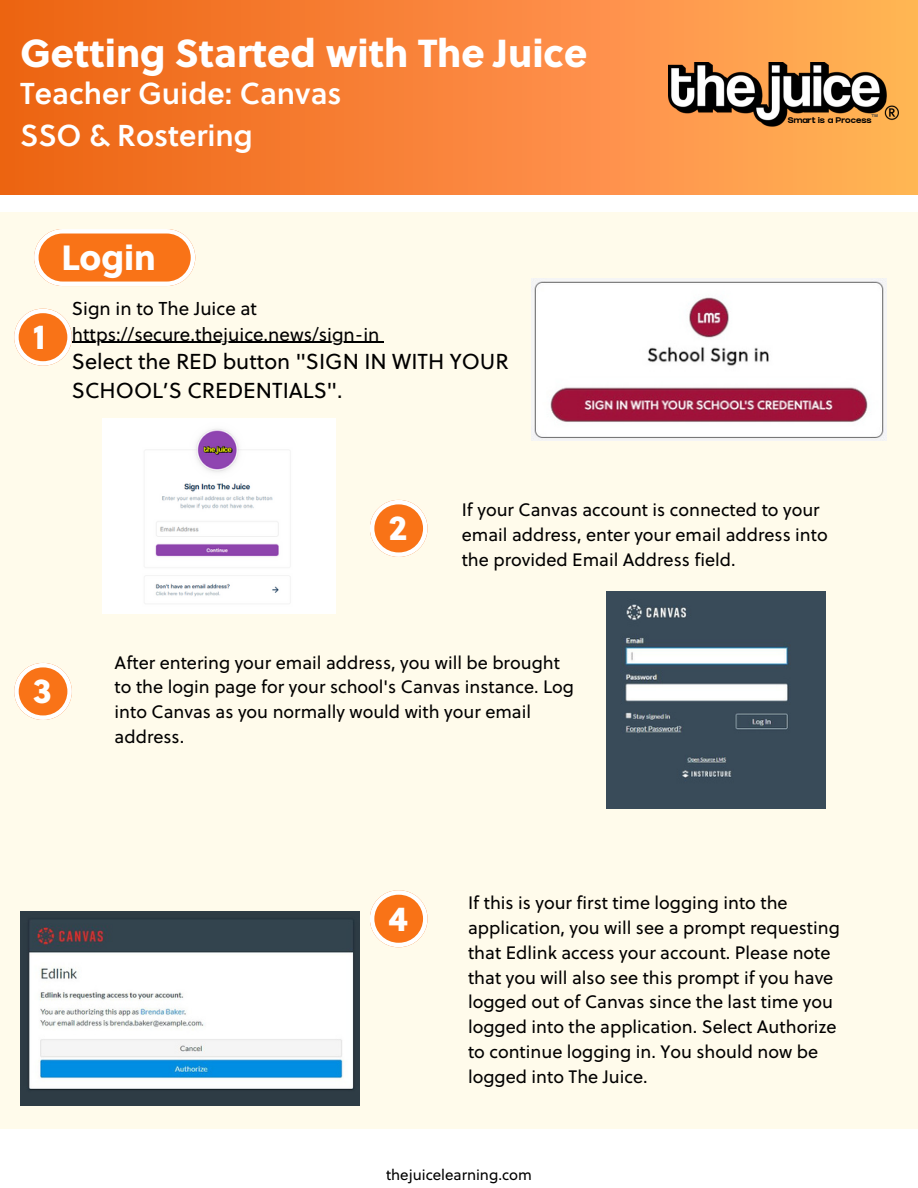
<style>
.page{position:relative;width:918px;height:1188px;background:#fff}
.page>*{position:absolute;margin:0;border:0;box-sizing:border-box;transform-origin:0 0}
.t1{font:39px "Soleil Xb";color:#fff}
.t2{font:34.95px "Soleil Xb";color:#fefefe}
.t3{font:30px/41.7px "Soleil Sb";color:#fff}
.t4{font:21.6px/29.2px "Soleil";color:#000}
.t5{font:18.6px "Soleil";color:#000}
.t6{font:18px/24.8px "Soleil";color:#000}
.t7{font:15px "Soleil";color:#000}
.t8{font:8.1px "GRIFTER Bold";color:#000}
.t9{font:3.9px "GRIFTER Bold";color:#444}
</style>
<div class="page">
<div style="left:0;top:0;width:918px;height:195px;background:linear-gradient(to right,#ee6016,#ffb05e)"></div>
<div style="left:0;top:212px;width:918px;height:916px;background:#fffbeb"></div>
<svg style="left:34px;top:229px;width:161px;height:57px;background:#fa9650"></svg>
<img style="left:668px;top:63px;width:230px;height:65px">
<img style="left:103px;top:419px;width:233px;height:195px">
<svg style="left:14px;top:309px;width:58px;height:57px"></svg>
<svg style="left:370px;top:500px;width:57px;height:57px"></svg>
<svg style="left:14px;top:663px;width:58px;height:57px"></svg>
<svg style="left:370px;top:890px;width:57px;height:57px"></svg>
<img style="left:607px;top:592px;width:219px;height:217px">
<img style="left:20px;top:911px;width:340px;height:195px">
<img style="left:532px;top:279px;width:354px;height:162px">
<hr style="left:72px;top:342px;width:308px;height:1px;background:#000">
<p class="t1" style="left:20px;top:27px;width:569px">Getting Started with The Juice</p>
<p class="t3" style="left:20px;top:73px;width:323px">Teacher Guide: Canvas<br>SSO &amp; Rostering</p>
<p class="t2" style="left:33px;top:313px;width:14px">1</p>
<h1 class="t2" style="left:61px;top:233px;width:96px">Login</h1>
<h4 class="t5" style="left:72px;top:296px;width:187px">Sign in to The Juice at</h4>
<p class="t5" style="left:72px;top:321px;width:309px">https://secure.thejuice.news/sign-in</p>
<p class="t4" style="left:72px;top:347px;width:438px">Select the RED button "SIGN IN WITH YOUR<br>SCHOOL’S CREDENTIALS".</p>
<p class="t9" style="left:872px;top:114px;width:8px">TM</p>
<h3 class="t8" style="left:788px;top:117px;width:85px">Smart is a Process</h3>
<h2 class="t2" style="left:33px;top:667px;width:20px">3</h2>
<p class="t2" style="left:388px;top:504px;width:20px">2</p>
<p class="t6" style="left:462px;top:497px;width:368px">If your Canvas account is connected to your email address, enter your email address into the provided Email Address field.</p>
<h5 class="t6" style="left:115px;top:650px;width:461px">After entering your email address, you will be brought to the login page for your school's Canvas instance. Log into Canvas as you normally would with your email address.</h5>
<p class="t2" style="left:388px;top:894px;width:21px">4</p>
<p class="t6" style="left:468px;top:891px;width:373px">If this is your first time logging into the application, you will see a prompt requesting that Edlink access your account. Please note that you will also see this prompt if you have logged out of Canvas since the last time you logged into the application. Select Authorize to continue logging in. You should now be logged into The Juice.</p>
<h5 class="t7" style="left:386px;top:1164px;width:147px">thejuicelearning.com</h5>
</div>
